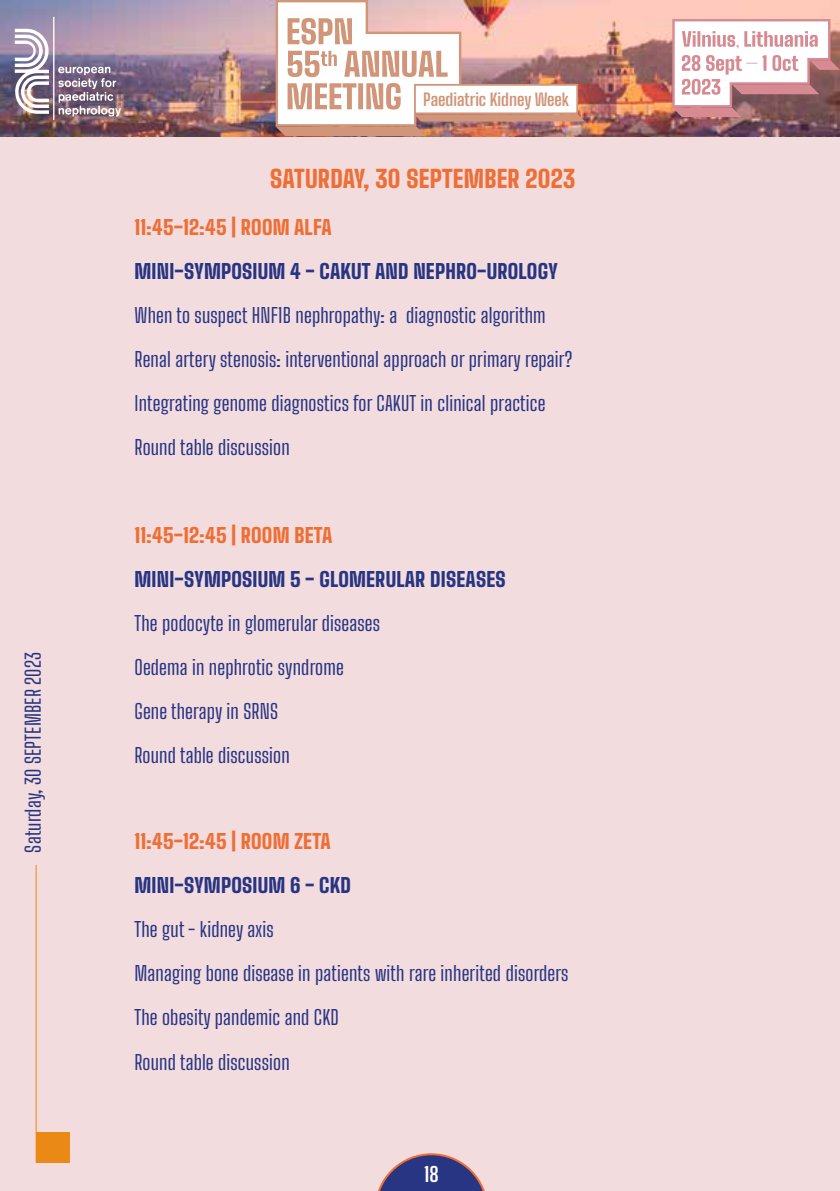
<style>
.page{position:relative;width:840px;height:1191px;background:#fff}
.page>*{position:absolute;margin:0;border:0;box-sizing:border-box;transform-origin:0 0}
.t1{font:900 24px "Big Shoulders Text";letter-spacing:.01em;color:#ed6f36}
.t2{font:20px "Big Shoulders Text";letter-spacing:.01em;color:#283583}
.t3{font:900 20px "Big Shoulders Text";letter-spacing:.01em;color:#283583}
.t4{font:900 20px "Big Shoulders Text";letter-spacing:.01em;color:#ed6f36}
.t5{font:700 20px "Big Shoulders Text";color:#fff}
.t6{font:700 16.8px "Big Shoulders Text";color:#d19579}
</style>
<div class="page">
<div style="left:0;top:137px;width:839px;height:1054px;background:#f3dcde"></div>
<img style="left:0;top:0;width:839px;height:136px">
<img style="left:15px;top:17px;width:106px;height:103px">
<svg style="left:670px;top:18px;width:169px;height:99px"></svg>
<svg style="left:378px;top:1153px;width:107px;height:38px"></svg>
<svg style="left:274px;top:0;width:310px;height:136px"></svg>
<hr style="left:36px;top:865px;width:1px;height:297px;background:#ea8916">
<div style="left:36px;top:1132px;width:34px;height:30px;background:#ea8916"></div>
<p class="t2" style="left:18px;top:852px;width:202px;rotate:-90deg">Saturday, 30 SEPTEMBER 2023</p>
<p class="t6" style="left:423px;top:86px;width:147px">Paediatric Kidney Week</p>
<p class="t1" style="left:270px;top:159px;width:306px">SATURDAY, 30 SEPTEMBER 2023</p>
<p class="t4" style="left:134px;top:211px;width:199px">11:45-12:45 | ROOM ALFA</p>
<p class="t3" style="left:134px;top:255px;width:424px">MINI-SYMPOSIUM 4 - CAKUT AND NEPHRO-UROLOGY</p>
<p class="t2" style="left:134px;top:300px;width:412px">When to suspect HNF1B nephropathy: a diagnostic algorithm</p>
<p class="t2" style="left:134px;top:344px;width:439px">Renal artery stenosis: interventional approach or primary repair?</p>
<p class="t2" style="left:134px;top:388px;width:412px">Integrating genome diagnostics for CAKUT in clinical practice</p>
<p class="t2" style="left:134px;top:432px;width:157px">Round table discussion</p>
<p class="t4" style="left:134px;top:519px;width:199px">11:45-12:45 | ROOM BETA</p>
<p class="t3" style="left:134px;top:563px;width:372px">MINI-SYMPOSIUM 5 - GLOMERULAR DISEASES</p>
<p class="t2" style="left:134px;top:608px;width:247px">The podocyte in glomerular diseases</p>
<p class="t2" style="left:134px;top:652px;width:211px">Oedema in nephrotic syndrome</p>
<p class="t2" style="left:134px;top:696px;width:145px">Gene therapy in SRNS</p>
<p class="t2" style="left:134px;top:740px;width:157px">Round table discussion</p>
<p class="t4" style="left:134px;top:825px;width:198px">11:45-12:45 | ROOM ZETA</p>
<p class="t3" style="left:134px;top:869px;width:218px">MINI-SYMPOSIUM 6 - CKD</p>
<p class="t2" style="left:134px;top:914px;width:141px">The gut - kidney axis</p>
<p class="t2" style="left:134px;top:958px;width:435px">Managing bone disease in patients with rare inherited disorders</p>
<p class="t2" style="left:134px;top:1002px;width:206px">The obesity pandemic and CKD</p>
<p class="t2" style="left:134px;top:1046px;width:157px">Round table discussion</p>
<p class="t5" style="left:424px;top:1158px;width:16px">18</p>
</div>
